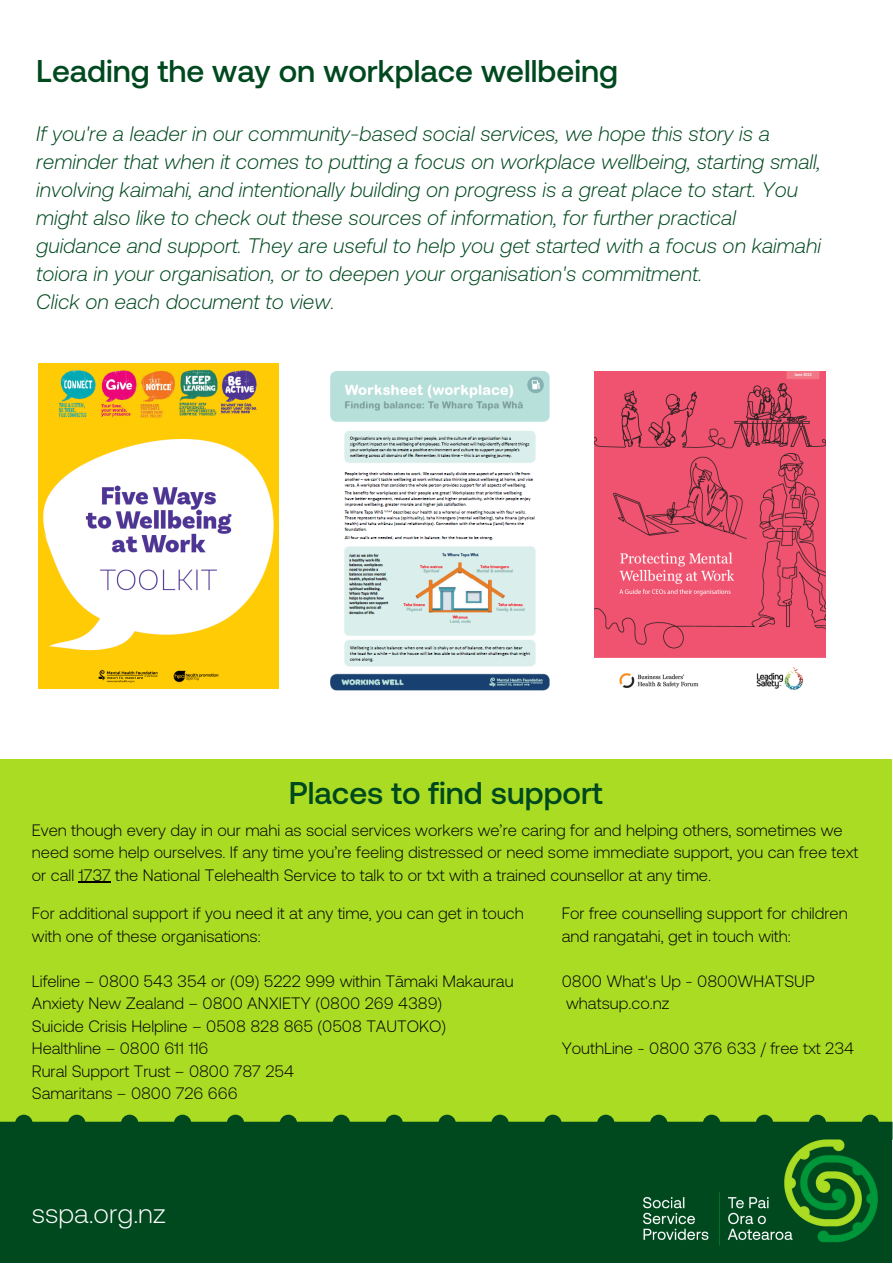
<style>
.page{position:relative;width:893px;height:1264px;background:#fff}
.page>*{position:absolute;margin:0;border:0;box-sizing:border-box;transform-origin:0 0}
.t1{font:500 31.35px "Aeonik";color:#00491f}
.t2{font:300 27px "Aeonik";color:#fff}
.t3{font:italic 300 21px/28px "Aeonik";color:#00491f}
.t4{font:300 16.5px/22.5px "Aeonik";color:#000}
</style>
<div class="page">
<div style="left:0;top:759px;width:892px;height:380px;background:#aadc24"></div>
<div style="left:0;top:1121px;width:892px;height:18px;background:#00491f"></div>
<div style="left:15px;top:1114px;width:18px;height:18px;background:#00491f;border-radius:50%"></div>
<div style="left:68px;top:1114px;width:17px;height:18px;background:#00491f;border-radius:50%"></div>
<div style="left:121px;top:1114px;width:17px;height:18px;background:#00491f;border-radius:50%"></div>
<div style="left:174px;top:1114px;width:17px;height:18px;background:#00491f;border-radius:50%"></div>
<div style="left:227px;top:1114px;width:17px;height:18px;background:#00491f;border-radius:50%"></div>
<div style="left:279px;top:1114px;width:18px;height:18px;background:#00491f;border-radius:50%"></div>
<div style="left:332px;top:1114px;width:18px;height:18px;background:#00491f;border-radius:50%"></div>
<div style="left:385px;top:1114px;width:18px;height:18px;background:#00491f;border-radius:50%"></div>
<div style="left:438px;top:1114px;width:18px;height:18px;background:#00491f;border-radius:50%"></div>
<div style="left:491px;top:1114px;width:17px;height:18px;background:#00491f;border-radius:50%"></div>
<div style="left:544px;top:1114px;width:17px;height:18px;background:#00491f;border-radius:50%"></div>
<div style="left:597px;top:1114px;width:17px;height:18px;background:#00491f;border-radius:50%"></div>
<div style="left:650px;top:1114px;width:17px;height:18px;background:#00491f;border-radius:50%"></div>
<div style="left:702px;top:1114px;width:18px;height:18px;background:#00491f;border-radius:50%"></div>
<div style="left:755px;top:1114px;width:18px;height:18px;background:#00491f;border-radius:50%"></div>
<div style="left:808px;top:1114px;width:18px;height:18px;background:#00491f;border-radius:50%"></div>
<div style="left:861px;top:1114px;width:18px;height:18px;background:#00491f;border-radius:50%"></div>
<div style="left:0;top:1130px;width:892px;height:132px;background:#00491f"></div>
<img style="left:643px;top:1139px;width:235px;height:106px">
<img style="left:39px;top:363px;width:239px;height:325px">
<img style="left:594px;top:371px;width:231px;height:319px">
<img style="left:330px;top:371px;width:220px;height:320px">
<hr style="left:79px;top:881px;width:32px;height:1px;background:#000">
<p class="t1" style="left:36px;top:51px;width:583px">Leading the way on workplace wellbeing</p>
<p class="t3" style="left:36px;top:118px;width:786px">If you're a leader in our community-based social services, we hope this story is a reminder that when it comes to putting a focus on workplace wellbeing, starting small, involving kaimahi, and intentionally building on progress is a great place to start. You might also like to check out these sources of information, for further practical guidance and support. They are useful to help you get started with a focus on kaimahi toiora in your organisation, or to deepen your organisation's commitment.</p>
<p class="t3" style="left:36px;top:287px;width:300px">Click on each document to view.</p>
<p class="t1" style="left:289px;top:772px;width:315px">Places to find support</p>
<p class="t4" style="left:32px;top:817px;width:828px">Even though every day in our mahi as social services workers we’re caring for and helping others, sometimes we need some help ourselves. If any time you’re feeling distressed or need some immediate support, you can free text or call 1737 the National Telehealth Service to talk to or txt with a trained counsellor at any time.</p>
<p class="t4" style="left:32px;top:901px;width:493px">For additional support if you need it at any time, you can get in touch with one of these organisations:</p>
<p class="t4" style="left:32px;top:968px;width:483px">Lifeline – 0800 543 354 or (09) 5222 999 within Tāmaki Makaurau</p>
<p class="t4" style="left:32px;top:991px;width:412px">Anxiety New Zealand – 0800 ANXIETY (0800 269 4389)</p>
<p class="t4" style="left:32px;top:1013px;width:416px">Suicide Crisis Helpline – 0508 828 865 (0508 TAUTOKO)</p>
<p class="t4" style="left:32px;top:1036px;width:178px">Healthline – 0800 611 116</p>
<p class="t4" style="left:32px;top:1058px;width:263px">Rural Support Trust – 0800 787 254</p>
<p class="t4" style="left:32px;top:1081px;width:207px">Samaritans – 0800 726 666</p>
<p class="t4" style="left:561px;top:901px;width:287px">For free counselling support for children and rangatahi, get in touch with:</p>
<p class="t4" style="left:561px;top:968px;width:254px">0800 What's Up - 0800WHATSUP whatsup.co.nz</p>
<p class="t4" style="left:561px;top:1036px;width:294px">YouthLine - 0800 376 633 / free txt 234</p>
<p class="t2" style="left:32px;top:1196px;width:135px">sspa.org.nz</p>
</div>
